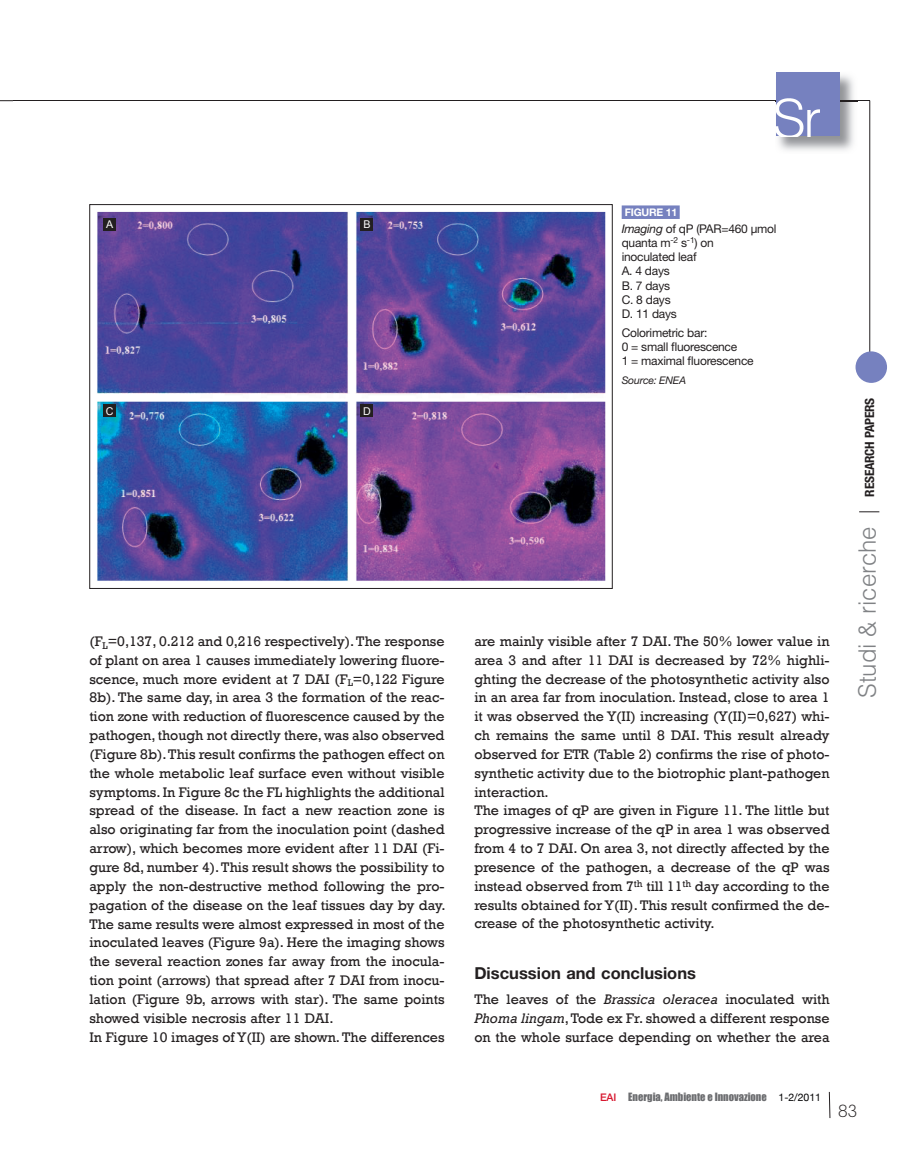
<style>
.page{position:relative;width:919px;height:1153px;background:#fff}
.page>*{position:absolute;margin:0;border:0;box-sizing:border-box;transform-origin:0 0}
.t1{font:300 24px "Helvetica";color:#808285}
.t2{font:300 18px "Rockwell";color:#231f20}
.t3{font:700 16.5px "Helvetica Neue";color:#231f20}
.t4{font:14.25px/18.9px "Rockwell";color:#231f20}
.t5{font:12px/14.2px "Helvetica Neue";letter-spacing:-.02em;color:#231f20}
.t6{font:10.65px "Arial";color:#fff}
.t7{font:10.5px "Impact";color:#6c6d70}
.t8{font:italic 10.5px "Helvetica Neue";letter-spacing:-.02em;color:#231f20}
.t9{font:700 10.5px "Helvetica Neue";letter-spacing:-.02em;color:#fff}
.s1{font-style:italic}
.s2{font-family:"Helvetica Neue";font-weight:700;font-stretch:condensed;font-size:12.75px;color:#231f20}
.s3{font-family:"Helvetica Neue";font-weight:500;color:#d7162e}
.s4{font-family:"Helvetica Neue";color:#000002}
</style>
<div class="page">
<svg style="left:0;top:100px;width:13px;height:1px"></svg>
<hr style="left:13px;top:100px;width:856px;height:1px;background:#231f20">
<hr style="left:869px;top:101px;width:1px;height:270px;background:#231f20">
<div style="left:855px;top:351px;width:31px;height:32px;background:#7681bf;border-radius:50%"></div>
<img style="left:778px;top:72px;width:79px;height:79px">
<img style="left:839px;top:100px;width:18px;height:1px">
<div style="left:775px;top:72px;width:64px;height:64px;background:#7681bf"></div>
<img style="left:775px;top:89px;width:45px;height:47px">
<svg style="left:828px;top:1091px;width:2px;height:27px"></svg>
<img style="left:97px;top:211px;width:509px;height:370px">
<div style="left:621px;top:205px;width:58px;height:14px;background:#7681bf"></div>
<div style="left:103px;top:218px;width:13px;height:12px;background:#231f20"></div>
<div style="left:360px;top:218px;width:13px;height:12px;background:#231f20"></div>
<div style="left:103px;top:404px;width:13px;height:13px;background:#231f20"></div>
<div style="left:360px;top:404px;width:13px;height:13px;background:#231f20"></div>
<svg style="left:859px;top:511px;width:20px;height:1px"></svg>
<p class="t6" style="left:106px;top:218px;width:9px">A</p>
<p class="t6" style="left:363px;top:218px;width:9px">B</p>
<p class="t9" style="left:624px;top:209px;width:54px">FIGURE 11</p>
<p class="t5" style="left:621px;top:222px;width:156px"><span class="s1">Imaging</span> of qP (PAR=460 µmol quanta m<sup>-2</sup> s<sup>-1</sup>) on<br>inoculated leaf<br>A. 4 days<br>B. 7 days<br>C. 8 days<br>D. 11 days</p>
<p class="t5" style="left:621px;top:326px;width:133px">Colorimetric bar:<br>0 = small fluorescence<br>1 = maximal fluorescence</p>
<p class="t8" style="left:621px;top:376px;width:66px">Source: ENEA</p>
<p class="t6" style="left:106px;top:405px;width:9px">C</p>
<p class="t6" style="left:363px;top:405px;width:9px">D</p>
<h1 class="t1" style="left:858px;top:698px;width:302px;rotate:-90deg">Studi &amp; ricerche <span class="s2">RESEARCH PAPERS</span></h1>
<p class="t4" style="left:89px;top:631px;width:358px">(F<sub>L</sub>=0,137, 0.212 and 0,216 respectively). The response of plant on area 1 causes immediately lowering fluore&shy;scence, much more evident at 7 DAI (F<sub>L</sub>=0,122 Figure 8b). The same day, in area 3 the formation of the reac&shy;tion zone with reduction of fluorescence caused by the pathogen, though not directly there, was also observed (Figure 8b). This result confirms the pathogen effect on the whole metabolic leaf surface even without visible symptoms. In Figure 8c the FL highlights the additional spread of the disease. In fact a new reaction zone is also originating far from the inoculation point (dashed arrow), which becomes more evident after 11 DAI (Fi&shy;gure 8d, number 4). This result shows the possibility to apply the non-destructive method following the pro&shy;pagation of the disease on the leaf tissues day by day.<br>The same results were almost expressed in most of the inoculated leaves (Figure 9a). Here the imaging shows the several reaction zones far away from the inocula&shy;tion point (arrows) that spread after 7 DAI from inocu&shy;lation (Figure 9b, arrows with star). The same points showed visible necrosis after 11 DAI.<br>In Figure 10 images of Y(II) are shown. The differences</p>
<p class="t4" style="left:474px;top:631px;width:357px">are mainly visible after 7 DAI. The 50% lower value in area 3 and after 11 DAI is decreased by 72% highli&shy;ghting the decrease of the photosynthetic activity also in an area far from inoculation. Instead, close to area 1 it was observed the Y(II) increasing (Y(II)=0,627) whi&shy;ch remains the same until 8 DAI. This result already observed for ETR (Table 2) confirms the rise of photo&shy;synthetic activity due to the biotrophic plant-pathogen interaction.<br>The images of qP are given in Figure 11. The little but progressive increase of the qP in area 1 was observed from 4 to 7 DAI. On area 3, not directly affected by the presence of the pathogen, a decrease of the qP was instead observed from 7<sup>th</sup> till 11<sup>th</sup> day according to the results obtained for Y(II). This result confirmed the de&shy;crease of the photosynthetic activity.</p>
<p class="t3" style="left:474px;top:967px;width:223px">Discussion and conclusions</p>
<p class="t4" style="left:474px;top:989px;width:357px;text-align:justify">The leaves of the <span class="s1">Brassica oleracea</span> inoculated with <span class="s1">Phoma lingam</span>, Tode ex Fr. showed a different response on the whole surface depending on whether the area</p>
<p class="t7" style="left:600px;top:1090px;width:223px"><span class="s3">EAI</span> Energia, Ambiente e Innovazione <span class="s4">1-2/2011</span></p>
<p class="t2" style="left:838px;top:1104px;width:21px">83</p>
</div>
